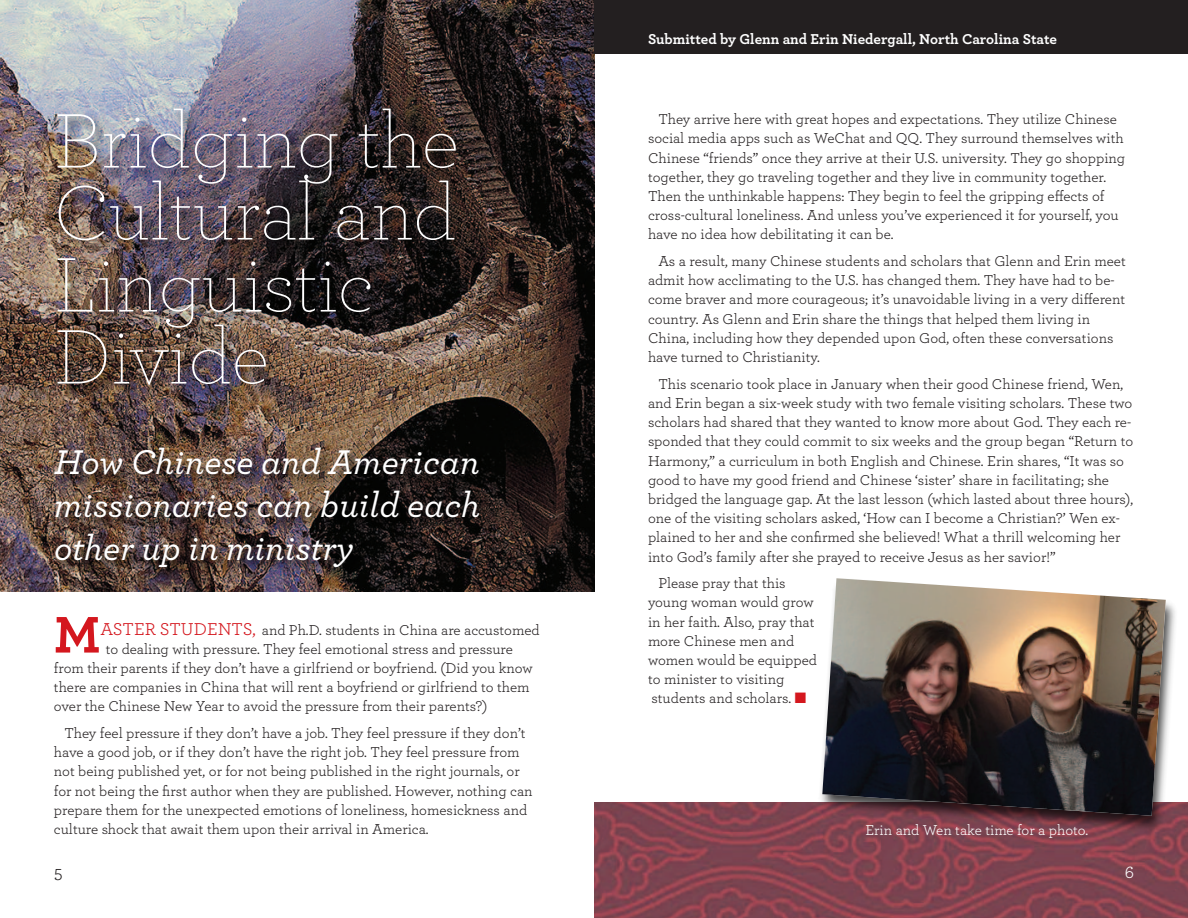
<style>
.page{position:relative;width:1188px;height:918px;background:#fff}
.page>*{position:absolute;margin:0;border:0;box-sizing:border-box;transform-origin:0 0}
.t1{font:200 81px/72px "Archer";color:#fff}
.t2{font:700 54px "Archer";color:#d4171e}
.t3{font:italic 500 36px/42.9px "Archer";color:#fff;text-align:justify}
.t4{font:18px "Archer";color:#231f20}
.t5{font:18px "Archer";color:#fff}
.t6{font:15px/19.2px "Archer";color:#231f20}
.t7{font:700 15px "Archer";color:#fff}
.t8{font:15px "Archer";letter-spacing:-.01em;color:#fff}
.s1{font-size:18px;color:#d4171e}
.s2{color:#d4171e}
</style>
<div class="page">
<img style="left:594px;top:802px;width:594px;height:116px">
<img style="left:0;top:0;width:594px;height:591px">
<img style="left:32px;top:90px;width:543px;height:502px">
<div style="left:594px;top:0;width:594px;height:54px;background:#231f20"></div>
<img style="left:814px;top:602px;width:371px;height:234px">
<img style="left:822px;top:578px;width:344px;height:238px">
<h1 class="t1" style="left:54px;top:113px;width:407px">Bridging the<br>Cultural and<br>Linguistic<br>Divide</h1>
<h3 class="t3" style="left:54px;top:444px;width:428px">How Chinese and American missionaries can build each other up in ministry</h3>
<h2 class="t2" style="left:54px;top:617px;width:48px">M</h2>
<p class="t6" style="left:101px;top:622px;width:441px"><span class="s1">AStEr StUdENtS,</span> and Ph.d. students in China are accustomed</p>
<p class="t6" style="left:106px;top:641px;width:409px">to dealing with pressure. they feel emotional stress and pressure</p>
<p class="t6" style="left:54px;top:660px;width:480px">from their parents if they don’t have a girlfriend or boyfriend. (did you know</p>
<p class="t6" style="left:54px;top:679px;width:477px">there are companies in China that will rent a boyfriend or girlfriend to them</p>
<p class="t6" style="left:54px;top:698px;width:435px">over the Chinese New Year to avoid the pressure from their parents?)</p>
<p class="t6" style="left:54px;top:725px;width:480px;text-indent:10px">they feel pressure if they don’t have a job. they feel pressure if they don’t have a good job, or if they don’t have the right job. they feel pressure from not being published yet, or for not being published in the right journals, or for not being the first author when they are published. However, nothing can prepare them for the unexpected emotions of loneliness, homesickness and culture shock that await them upon their arrival in America.</p>
<p class="t7" style="left:648px;top:34px;width:411px">Submitted by Glenn and Erin Niedergall, North Carolina State</p>
<p class="t6" style="left:648px;top:111px;width:479px;text-indent:10px">they arrive here with great hopes and expectations. they utilize Chinese social media apps such as weChat and QQ. they surround themselves with Chinese “friends” once they arrive at their U.S. university. they go shopping together, they go traveling together and they live in community together. then the unthinkable happens: they begin to feel the gripping effects of cross-cultural loneliness. And unless you’ve experienced it for yourself, you have no idea how debilitating it can be.</p>
<p class="t6" style="left:648px;top:253px;width:479px;text-indent:10px">As a result, many Chinese students and scholars that glenn and Erin meet admit how acclimating to the U.S. has changed them. they have had to be&shy;come braver and more courageous; it’s unavoidable living in a very different country. As glenn and Erin share the things that helped them living in China, including how they depended upon god, often these conversations have turned to Christianity.</p>
<p class="t6" style="left:648px;top:376px;width:487px;text-indent:10px">this scenario took place in January when their good Chinese friend, wen, and Erin began a six-week study with two female visiting scholars. these two scholars had shared that they wanted to know more about god. they each re&shy;sponded that they could commit to six weeks and the group began “return to Harmony,” a curriculum in both English and Chinese. Erin shares, “it was so good to have my good friend and Chinese ‘sister’ share in facilitating; she bridged the language gap. At the last lesson (which lasted about three hours), one of the visiting scholars asked, ‘How can i become a Christian?’ wen ex&shy;plained to her and she confirmed she believed! what a thrill welcoming her into god’s family after she prayed to receive Jesus as her savior!”</p>
<p class="t6" style="left:648px;top:575px;width:171px;text-indent:10px">Please pray that this young woman would grow in her faith. Also, pray that more Chinese men and women would be equipped to minister to visiting students and scholars. <span class="s2">■</span></p>
<p class="t8" style="left:865px;top:825px;width:224px">Erin and wen take time for a photo.</p>
<p class="t4" style="left:54px;top:867px;width:10px">5</p>
<p class="t5" style="left:1125px;top:867px;width:11px">6</p>
</div>
